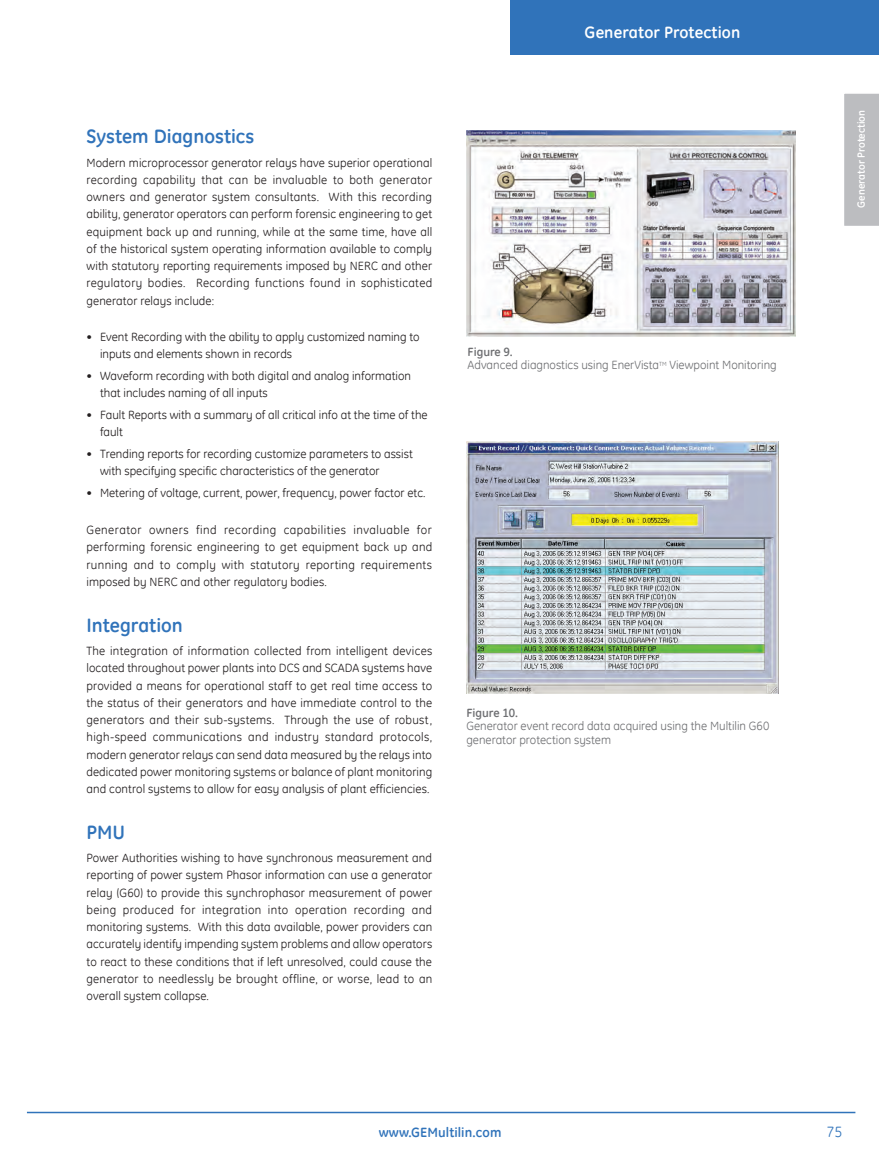
<style>
.page{position:relative;width:879px;height:1161px;background:#fff}
.page>*{position:absolute;margin:0;border:0;box-sizing:border-box;transform-origin:0 0}
.t1{font:700 19.5px "GE Inspira";color:#3073ba}
.t2{font:700 16.5px "GE Inspira";letter-spacing:.005em;color:#fff}
.t3{font:15px "GE Inspira";color:#3073ba}
.t4{font:700 13.5px "GE Inspira";letter-spacing:.005em;color:#3073ba}
.t5{font:12px/17.2px "GE Inspira";color:#231f20;text-align:justify}
.t6{font:12px/13.2px "GE Inspira";color:#6f7073}
.t7{font:700 12px "GE Inspira";color:#6f7073}
.t8{font:700 10.5px "GE Inspira";color:#fff}
.s1{font-weight:700}
</style>
<div class="page">
<img style="left:466px;top:131px;width:330px;height:205px">
<img style="left:466px;top:442px;width:312px;height:252px">
<div style="left:510px;top:0;width:369px;height:54px;background:#3073ba"></div>
<hr style="left:27px;top:1112px;width:828px;height:1px;background:#3073ba">
<div style="left:844px;top:93px;width:35px;height:133px;background:#bcbdc0"></div>
<h2 class="t2" style="left:584px;top:21px;width:157px">Generator Protection</h2>
<h1 class="t1" style="left:86px;top:124px;width:169px">System Diagnostics</h1>
<p class="t5" style="left:86px;top:154px;width:347px">Modern microprocessor generator relays have superior operational recording capability that can be invaluable to both generator owners and generator system consultants. With this recording ability, generator operators can perform forensic engineering to get equipment back up and running, while at the same time, have all of the historical system operating information available to comply with statutory reporting requirements imposed by NERC and other regulatory bodies. Recording functions found in sophisticated generator relays include:</p>
<p class="t5" style="left:100px;top:328px;width:321px;text-indent:-14px">• Event Recording with the ability to apply customized naming to inputs and elements shown in records</p>
<p class="t5" style="left:100px;top:367px;width:312px;text-indent:-14px">• Waveform recording with both digital and analog information that includes naming of all inputs</p>
<p class="t5" style="left:100px;top:406px;width:329px;text-indent:-14px">• Fault Reports with a summary of all critical info at the time of the fault</p>
<p class="t5" style="left:100px;top:445px;width:314px;text-indent:-14px">• Trending reports for recording customize parameters to assist with specifying specific characteristics of the generator</p>
<p class="t5" style="left:86px;top:484px;width:340px">• Metering of voltage, current, power, frequency, power factor etc.</p>
<p class="t5" style="left:86px;top:521px;width:347px">Generator owners find recording capabilities invaluable for performing forensic engineering to get equipment back up and running and to comply with statutory reporting requirements imposed by NERC and other regulatory bodies.</p>
<h1 class="t1" style="left:86px;top:613px;width:98px">Integration</h1>
<p class="t5" style="left:86px;top:642px;width:347px">The integration of information collected from intelligent devices located throughout power plants into DCS and SCADA systems have provided a means for operational staff to get real time access to the status of their generators and have immediate control to the generators and their sub-systems. Through the use of robust, high-speed communications and industry standard protocols, modern generator relays can send data measured by the relays into dedicated power monitoring systems or balance of plant monitoring and control systems to allow for easy analysis of plant efficiencies.</p>
<h1 class="t1" style="left:86px;top:820px;width:40px">PMU</h1>
<p class="t5" style="left:86px;top:849px;width:347px">Power Authorities wishing to have synchronous measurement and reporting of power system Phasor information can use a generator relay (G60) to provide this synchrophasor measurement of power being produced for integration into operation recording and monitoring systems. With this data available, power providers can accurately identify impending system problems and allow operators to react to these conditions that if left unresolved, could cause the generator to needlessly be brought offline, or worse, lead to an overall system collapse.</p>
<p class="t6" style="left:467px;top:345px;width:310px"><span class="s1">Figure 9.<br></span>Advanced diagnostics using EnerVista<sup>TM</sup> Viewpoint Monitoring</p>
<p class="t7" style="left:466px;top:705px;width:53px">Figure 10.</p>
<p class="t6" style="left:466px;top:719px;width:304px">Generator event record data acquired using the Multilin G60 generator protection system</p>
<p class="t8" style="left:854px;top:208px;width:99px;rotate:-90deg">Generator Protection</p>
<p class="t4" style="left:379px;top:1124px;width:124px">www.GEMultilin.com</p>
<p class="t3" style="left:826px;top:1122px;width:17px">75</p>
</div>
